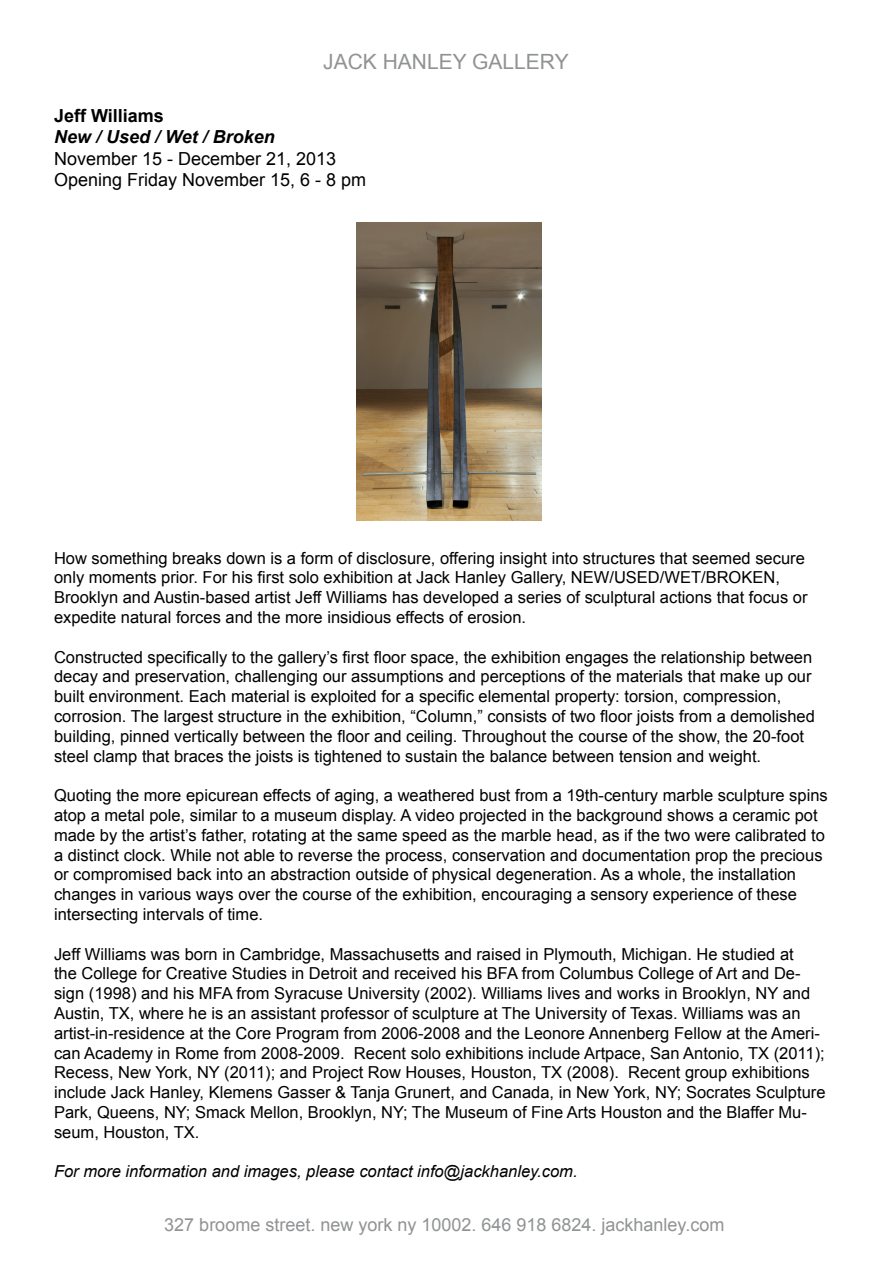
<style>
.page{position:relative;width:893px;height:1263px;background:#fff}
.page>*{position:absolute;margin:0;border:0;box-sizing:border-box;transform-origin:0 0}
.t1{font:21px "Arial";color:#909294}
.t2{font:18px "Arial";color:#909294}
.t3{font:18px/21.6px "Arial";color:#000}
.t4{font:italic 700 18px "Arial";color:#000}
.t5{font:700 18px "Arial";color:#000}
.t6{font:16.5px/19.8px "Arial";color:#000}
.t7{font:italic 16.5px "Arial";color:#000}
</style>
<div class="page">
<img style="left:356px;top:223px;width:185px;height:298px">
<p class="t1" style="left:323px;top:48px;width:247px">JACK HANLEY GALLERY</p>
<p class="t5" style="left:54px;top:103px;width:111px">Jeff Williams</p>
<p class="t4" style="left:54px;top:125px;width:222px">New / Used / Wet / Broken</p>
<p class="t3" style="left:54px;top:148px;width:314px">November 15 - December 21, 2013<br>Opening Friday November 15, 6 - 8 pm</p>
<p class="t6" style="left:54px;top:548px;width:755px">How something breaks down is a form of disclosure, offering insight into structures that seemed secure only moments prior. For his first solo exhibition at Jack Hanley Gallery, NEW/USED/WET/BROKEN, Brooklyn and Austin-based artist Jeff Williams has developed a series of sculptural actions that focus or expedite natural forces and the more insidious effects of erosion.</p>
<p class="t6" style="left:54px;top:647px;width:762px">Constructed specifically to the gallery’s first floor space, the exhibition engages the relationship between decay and preservation, challenging our assumptions and perceptions of the materials that make up our built environment. Each material is exploited for a specific elemental property: torsion, compression, corrosion. The largest structure in the exhibition, “Column,” consists of two floor joists from a demolished building, pinned vertically between the floor and ceiling. Throughout the course of the show, the 20-foot steel clamp that braces the joists is tightened to sustain the balance between tension and weight.</p>
<p class="t6" style="left:54px;top:786px;width:775px">Quoting the more epicurean effects of aging, a weathered bust from a 19th-century marble sculpture spins atop a metal pole, similar to a museum display. A video projected in the background shows a ceramic pot made by the artist’s father, rotating at the same speed as the marble head, as if the two were calibrated to a distinct clock. While not able to reverse the process, conservation and documentation prop the precious or compromised back into an abstraction outside of physical degeneration. As a whole, the installation changes in various ways over the course of the exhibition, encouraging a sensory experience of these intersecting intervals of time.</p>
<p class="t6" style="left:54px;top:944px;width:773px">Jeff Williams was born in Cambridge, Massachusetts and raised in Plymouth, Michigan. He studied at<br>the College for Creative Studies in Detroit and received his BFA from Columbus College of Art and De&shy;sign (1998) and his MFA from Syracuse University (2002). Williams lives and works in Brooklyn, NY and Austin, TX, where he is an assistant professor of sculpture at The University of Texas. Williams was an artist-in-residence at the Core Program from 2006-2008 and the Leonore Annenberg Fellow at the Ameri&shy;can Academy in Rome from 2008-2009. Recent solo exhibitions include Artpace, San Antonio, TX (2011); Recess, New York, NY (2011); and Project Row Houses, Houston, TX (2008). Recent group exhibitions include Jack Hanley, Klemens Gasser &amp; Tanja Grunert, and Canada, in New York, NY; Socrates Sculpture Park, Queens, NY; Smack Mellon, Brooklyn, NY; The Museum of Fine Arts Houston and the Blaffer Mu&shy;seum, Houston, TX.</p>
<p class="t7" style="left:54px;top:1161px;width:525px">For more information and images, please contact info@jackhanley.com.</p>
<p class="t2" style="left:164px;top:1213px;width:562px">327 broome street. new york ny 10002. 646 918 6824. jackhanley.com</p>
</div>
